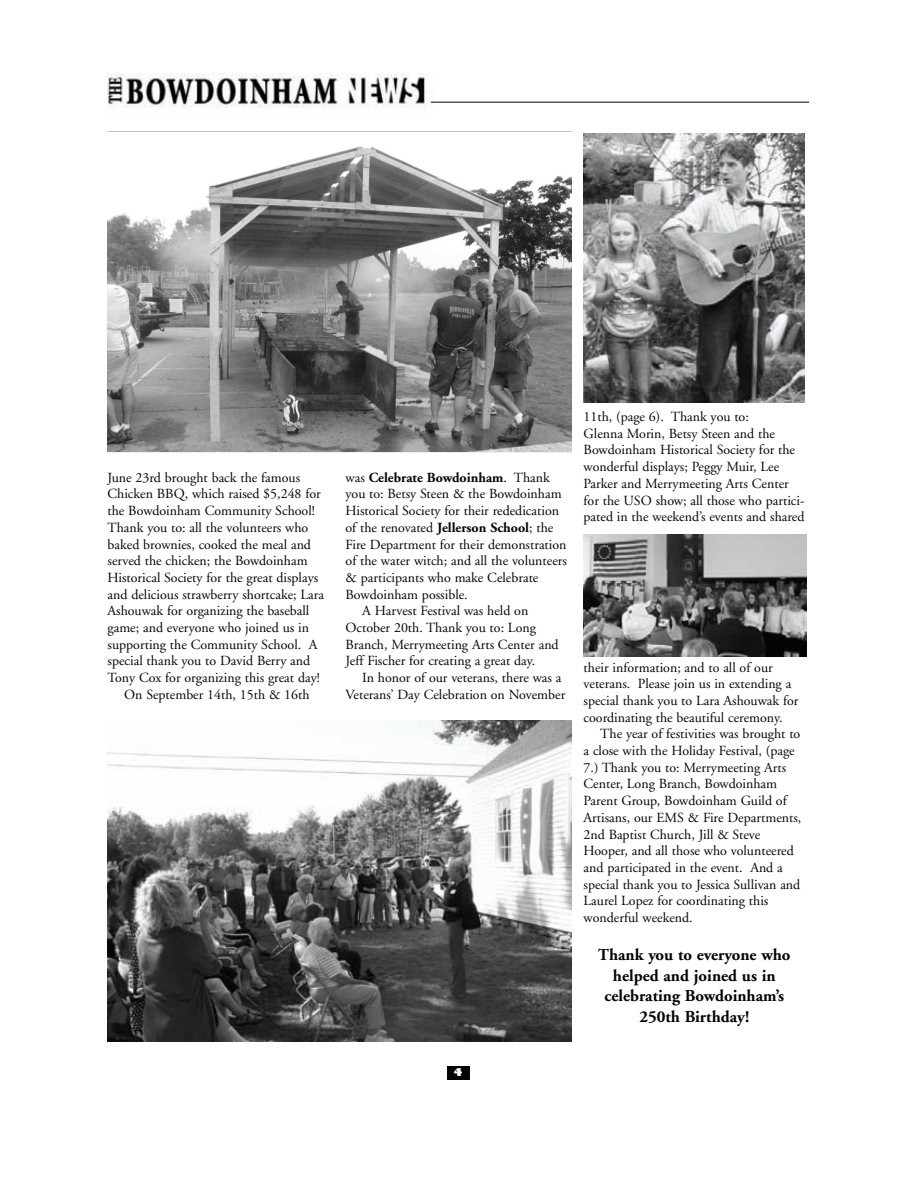
<style>
.page{position:relative;width:918px;height:1188px;background:#fff}
.page>*{position:absolute;margin:0;border:0;box-sizing:border-box;transform-origin:0 0}
.t1{font:700 16.65px/20.9px "Adobe Garamond";color:#040503;text-align:center}
.t2{font:13.95px/16.6px "Adobe Garamond";color:#040503}
.t3{font:700 13.95px "Adobe Garamond";color:#040503}
.t4{font:800 10.5px "Gill Sans";color:#fff}
.s1{font-weight:400}
.s2{font-weight:700}
</style>
<div class="page">
<div style="left:447px;top:1066px;width:23px;height:13px;background:#040503"></div>
<img style="left:108px;top:74px;width:326px;height:34px">
<hr style="left:431px;top:102px;width:378px;height:1px;background:#040503">
<img style="left:584px;top:534px;width:222px;height:122px">
<img style="left:108px;top:146px;width:463px;height:305px">
<img style="left:108px;top:721px;width:464px;height:320px">
<img style="left:584px;top:134px;width:221px;height:269px">
<p class="t2" style="left:108px;top:470px;width:194px">June 23rd brought back the famous</p>
<p class="t2" style="left:108px;top:487px;width:215px">Chicken BBQ, which raised $5,248 for</p>
<p class="t2" style="left:108px;top:504px;width:209px">the Bowdoinham Community School!</p>
<p class="t2" style="left:108px;top:520px;width:202px">Thank you to: all the volunteers who</p>
<p class="t2" style="left:108px;top:537px;width:205px">baked brownies, cooked the meal and</p>
<p class="t2" style="left:108px;top:554px;width:202px">served the chicken; the Bowdoinham</p>
<p class="t2" style="left:108px;top:570px;width:212px">Historical Society for the great displays</p>
<p class="t2" style="left:108px;top:587px;width:218px">and delicious strawberry shortcake; Lara</p>
<p class="t2" style="left:108px;top:604px;width:203px">Ashouwak for organizing the baseball</p>
<p class="t2" style="left:108px;top:621px;width:203px">game; and everyone who joined us in</p>
<p class="t2" style="left:108px;top:637px;width:212px">supporting the Community School. A</p>
<p class="t2" style="left:108px;top:654px;width:204px">special thank you to David Berry and</p>
<p class="t2" style="left:108px;top:671px;width:214px">Tony Cox for organizing this great day!</p>
<p class="t2" style="left:124px;top:687px;width:187px">On September 14th, 15th &amp; 16th</p>
<p class="t3" style="left:346px;top:472px;width:206px"><span class="s1">was</span> Celebrate Bowdoinham<span class="s1">. Thank</span></p>
<p class="t2" style="left:346px;top:487px;width:218px">you to: Betsy Steen &amp; the Bowdoinham</p>
<p class="t2" style="left:346px;top:504px;width:215px">Historical Society for their rededication</p>
<p class="t2" style="left:346px;top:520px;width:209px">of the renovated <span class="s2">Jellerson School</span>; the</p>
<p class="t2" style="left:346px;top:537px;width:223px">Fire Department for their demonstration</p>
<p class="t2" style="left:346px;top:554px;width:223px">of the water witch; and all the volunteers</p>
<p class="t2" style="left:346px;top:570px;width:194px">&amp; participants who make Celebrate</p>
<p class="t2" style="left:346px;top:587px;width:124px">Bowdoinham possible.</p>
<p class="t2" style="left:362px;top:604px;width:168px">A Harvest Festival was held on</p>
<p class="t2" style="left:346px;top:621px;width:192px">October 20th. Thank you to: Long</p>
<p class="t2" style="left:346px;top:637px;width:215px">Branch, Merrymeeting Arts Center and</p>
<p class="t2" style="left:346px;top:654px;width:191px">Jeff Fischer for creating a great day.</p>
<p class="t2" style="left:362px;top:671px;width:201px">In honor of our veterans, there was a</p>
<p class="t2" style="left:346px;top:687px;width:221px">Veterans’ Day Celebration on November</p>
<p class="t4" style="left:454px;top:1068px;width:10px">4</p>
<p class="t2" style="left:584px;top:410px;width:222px">11th, (page 6). Thank you to:<br>Glenna Morin, Betsy Steen and the Bowdoinham Historical Society for the wonderful displays; Peggy Muir, Lee Parker and Merrymeeting Arts Center for the USO show; all those who partici - pated in the weekend’s events and shared</p>
<p class="t2" style="left:584px;top:660px;width:216px">their information; and to all of our veterans. Please join us in extending a special thank you to Lara Ashouwak for coordinating the beautiful ceremony.</p>
<p class="t2" style="left:584px;top:727px;width:219px;text-indent:17px">The year of festivities was brought to a close with the Holiday Festival, (page 7.) Thank you to: Merrymeeting Arts Center, Long Branch, Bowdoinham Parent Group, Bowdoinham Guild of Artisans, our EMS &amp; Fire Departments, 2nd Baptist Church, Jill &amp; Steve Hooper, and all those who volunteered and participated in the event. And a special thank you to Jessica Sullivan and Laurel Lopez for coordinating this wonderful weekend.</p>
<p class="t1" style="left:598px;top:945px;width:194px">Thank you to everyone who helped and joined us in celebrating Bowdoinham’s<br>250th Birthday!</p>
</div>
